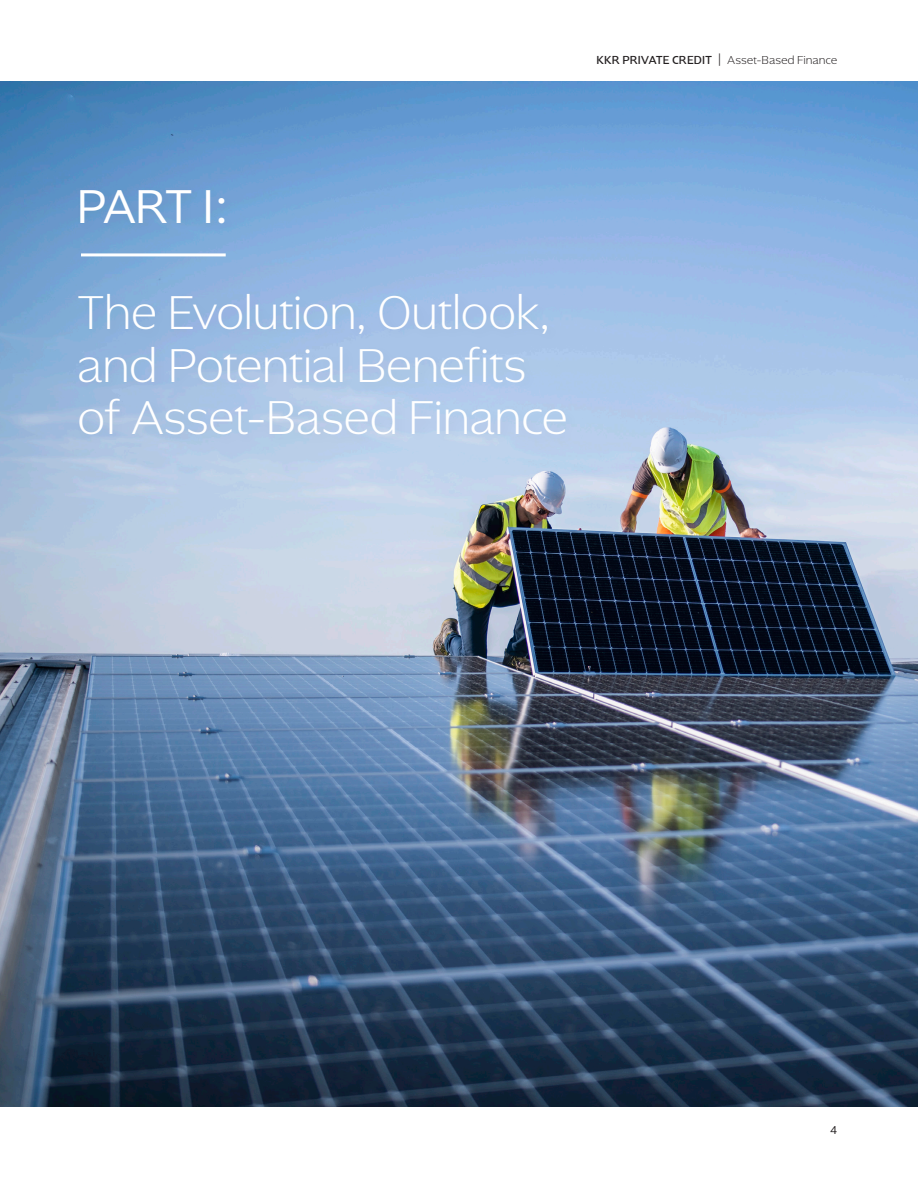
<style>
.page{position:relative;width:918px;height:1188px;background:#fff}
.page>*{position:absolute;margin:0;border:0;box-sizing:border-box;transform-origin:0 0}
.t1{font:300 49.5px/52.5px "Ghost";letter-spacing:.03em;color:#fff}
.t2{font:49.5px "Ghost";color:#fff}
.t3{font:300 12px "Ghost";letter-spacing:.05em;color:#231f20}
.t4{font:12px "Ghost";color:#231f20}
.s1{font-weight:500}
.s2{font-size:13.5px}
</style>
<div class="page">
<img style="left:0;top:81px;width:918px;height:1026px">
<div style="left:73px;top:184px;width:507px;height:265px;background:#231f20;opacity:.05"></div>
<hr style="left:81px;top:253px;width:145px;height:3px;background:#fff">
<p class="t3" style="left:597px;top:53px;width:242px"><span class="s1">KKR PRIVATE CREDIT</span> <span class="s2">|</span> Asset-Based Finance</p>
<p class="t2" style="left:78px;top:176px;width:150px">PART I:</p>
<p class="t1" style="left:78px;top:286px;width:490px">The Evolution, Outlook, and Potential Benefits of Asset-Based Finance</p>
<p class="t4" style="left:831px;top:1123px;width:8px">4</p>
</div>
